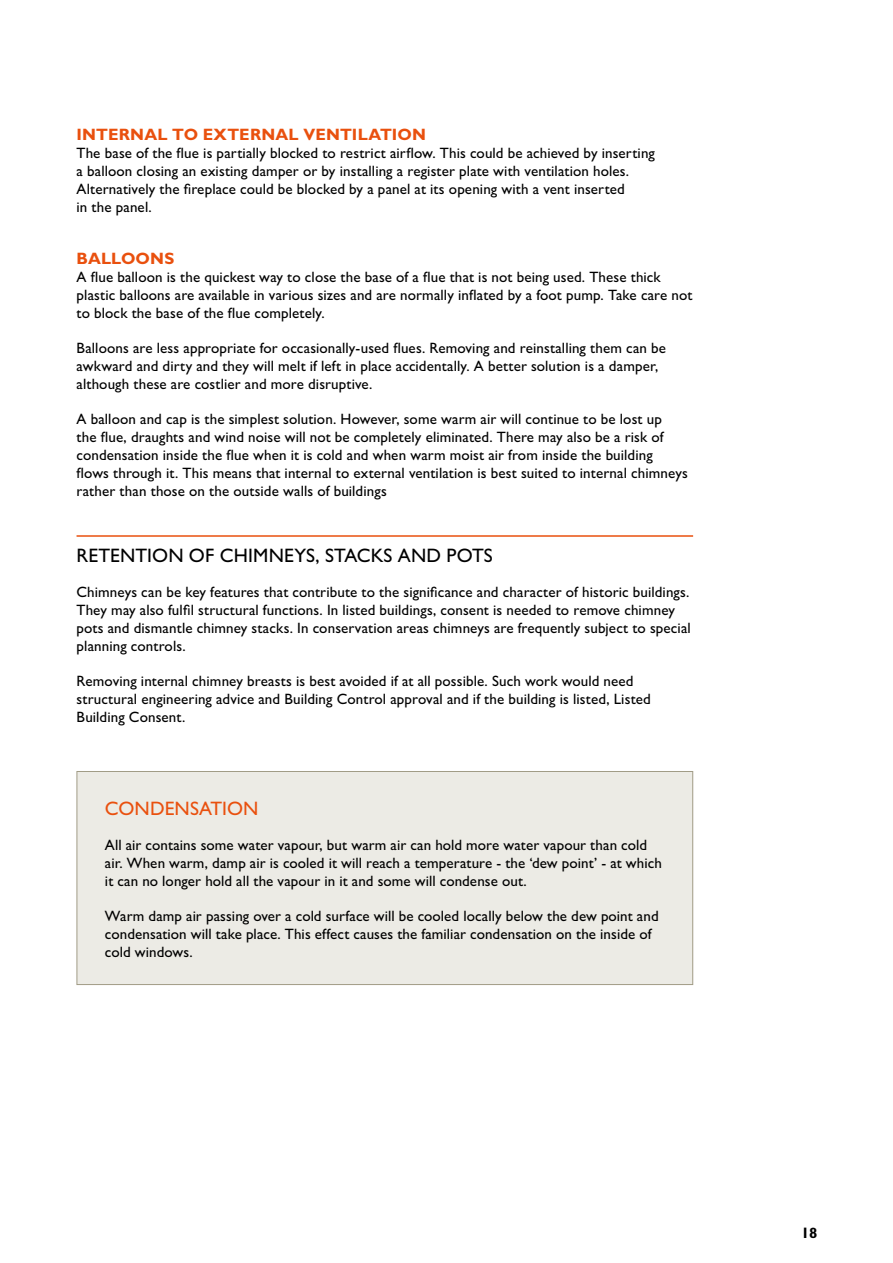
<style>
.page{position:relative;width:893px;height:1263px;background:#fff}
.page>*{position:absolute;margin:0;border:0;box-sizing:border-box;transform-origin:0 0}
.sub_headers_K_with_1{font:19.5px "M Gill Sans";letter-spacing:.005em;color:#000}
.Call_out_headers{font:19.5px "M Gill Sans";letter-spacing:.005em;color:#e9500e}
._179_sub_sub_headers{font:700 16.5px "M Gill Sans";letter-spacing:.01em;color:#e9500e}
.reg_body{font:15px/18px "M Gill Sans";letter-spacing:.01em;color:#000}
.Call_out_body{font:15px/18px "M Gill Sans";letter-spacing:.005em;color:#000}
.t1{font:700 15px "M Gill Sans";color:#000}
</style>
<div class="page">
<hr style="left:77px;top:535px;width:616px;height:2px;background:#e9500e">
<div style="left:77px;top:771px;width:616px;height:213px;background:#ecebe5"></div>
<div style="left:77px;top:771px;width:616px;height:214px;border:1px solid #a19c86"></div>
<p class="_179_sub_sub_headers" style="left:77px;top:125px;width:351px">INTERNAL TO EXTERNAL VENTILATION</p>
<p class="reg_body" style="left:77px;top:144px;width:580px">The base of the flue is partially blocked to restrict airflow. This could be achieved by inserting a balloon closing an existing damper or by installing a register plate with ventilation holes.<br>Alternatively the fireplace could be blocked by a panel at its opening with a vent inserted<br>in the panel.</p>
<p class="_179_sub_sub_headers" style="left:77px;top:250px;width:100px">BALLOONS</p>
<p class="reg_body" style="left:77px;top:268px;width:617px">A flue balloon is the quickest way to close the base of a flue that is not being used. These thick plastic balloons are available in various sizes and are normally inflated by a foot pump. Take care not to block the base of the flue completely.</p>
<p class="reg_body" style="left:77px;top:339px;width:591px">Balloons are less appropriate for occasionally-used flues. Removing and reinstalling them can be awkward and dirty and they will melt if left in place accidentally. A better solution is a damper, although these are costlier and more disruptive.</p>
<p class="reg_body" style="left:77px;top:410px;width:613px">A balloon and cap is the simplest solution. However, some warm air will continue to be lost up<br>the flue, draughts and wind noise will not be completely eliminated. There may also be a risk of condensation inside the flue when it is cold and when warm moist air from inside the building flows through it. This means that internal to external ventilation is best suited to internal chimneys rather than those on the outside walls of buildings</p>
<p class="sub_headers_K_with_1" style="left:77px;top:545px;width:418px">RETENTION OF CHIMNEYS, STACKS AND POTS</p>
<p class="reg_body" style="left:77px;top:583px;width:616px">Chimneys can be key features that contribute to the significance and character of historic buildings.<br>They may also fulfil structural functions. In listed buildings, consent is needed to remove chimney pots and dismantle chimney stacks. In conservation areas chimneys are frequently subject to special planning controls.</p>
<p class="reg_body" style="left:77px;top:672px;width:576px">Removing internal chimney breasts is best avoided if at all possible. Such work would need structural engineering advice and Building Control approval and if the building is listed, Listed<br>Building Consent.</p>
<p class="Call_out_headers" style="left:105px;top:797px;width:155px">CONDENSATION</p>
<p class="Call_out_body" style="left:105px;top:836px;width:558px">All air contains some water vapour, but warm air can hold more water vapour than cold air. When warm, damp air is cooled it will reach a temperature - the ‘dew point’ - at which it can no longer hold all the vapour in it and some will condense out.</p>
<p class="Call_out_body" style="left:105px;top:907px;width:555px">Warm damp air passing over a cold surface will be cooled locally below the dew point and condensation will take place. This effect causes the familiar condensation on the inside of cold windows.</p>
<p class="t1" style="left:801px;top:1225px;width:18px">18</p>
</div>
